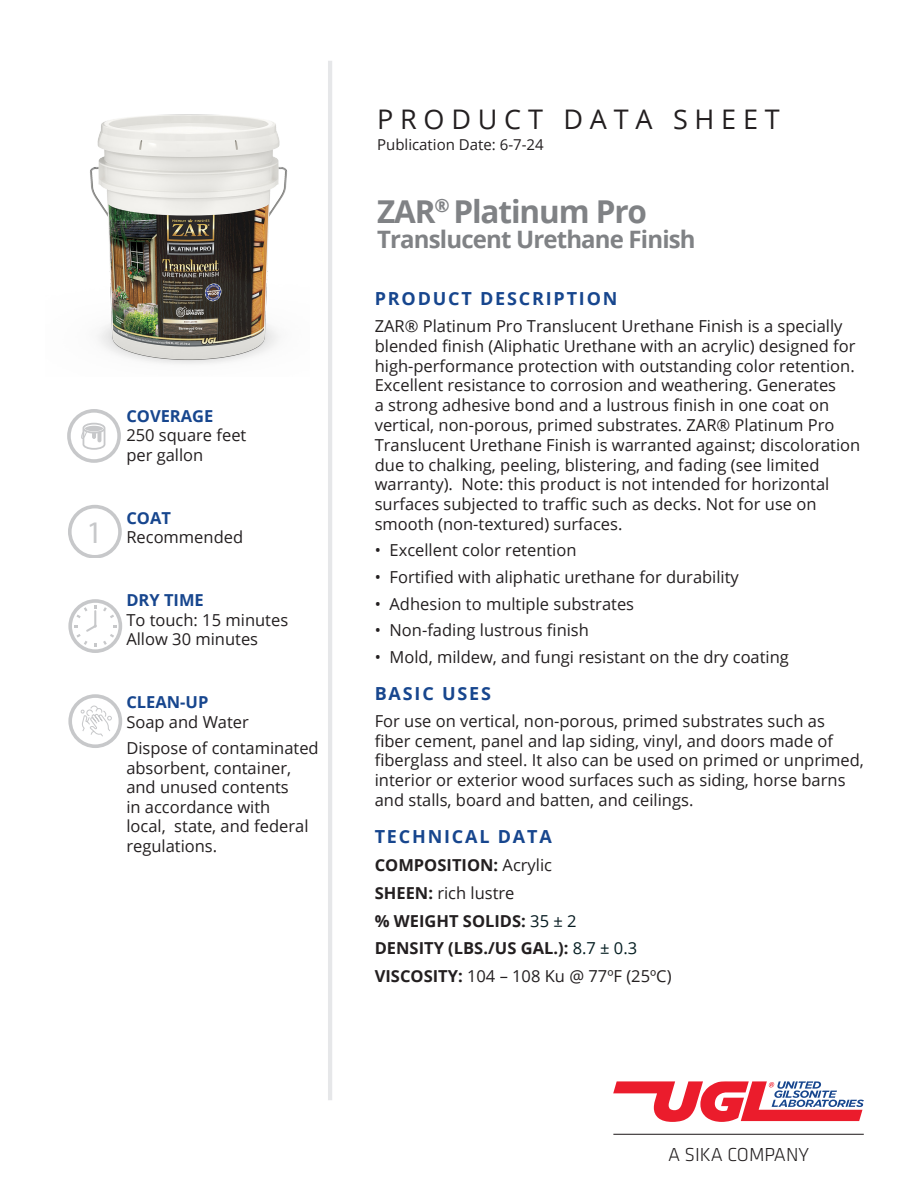
<style>
.page{position:relative;width:918px;height:1188px;background:#fff}
.page>*{position:absolute;margin:0;border:0;box-sizing:border-box;transform-origin:0 0}
.t1{font:700 31.5px "Open Sans";letter-spacing:-.035em;color:#808285}
.t2{font:31.5px "Myriad Pro";color:#c7c8ca}
.t3{font:27px "Open Sans";letter-spacing:.25em;color:#231f20}
.t4{font:700 24px "Open Sans";letter-spacing:-.035em;color:#808285}
.t5{font:300 19.5px "Klavika";color:#231f20}
.t6{font:700 18px "Open Sans";letter-spacing:.1em;color:#17468e}
.t7{font:16.5px/19.8px "Open Sans";color:#231f20}
.t8{font:700 16.5px "Open Sans";color:#231f20}
.t9{font:700 16.5px "Open Sans";color:#17468e}
.t10{font:15px "Open Sans";color:#231f20}
.s1{font-weight:400}
.s2{font-weight:700}
.s3{font-weight:400;color:#061b21}
.s4{font-weight:400;color:#051e22}
</style>
<div class="page">
<hr style="left:328px;top:61px;width:4px;height:1039px;background:#e6e7e9">
<img style="left:90px;top:114px;width:198px;height:250px">
<svg style="left:67px;top:409px;width:54px;height:54px"></svg>
<svg style="left:68px;top:599px;width:54px;height:54px"></svg>
<svg style="left:68px;top:694px;width:54px;height:54px"></svg>
<svg style="left:68px;top:505px;width:53px;height:52px"></svg>
<svg style="left:613px;top:1081px;width:251px;height:53px"></svg>
<hr style="left:613px;top:1134px;width:251px;height:1px;background:#231f20">
<p class="t2" style="left:87px;top:513px;width:18px">1</p>
<p class="t9" style="left:126px;top:404px;width:89px">COVERAGE</p>
<p class="t7" style="left:126px;top:425px;width:122px">250 square feet</p>
<p class="t7" style="left:126px;top:445px;width:79px">per gallon</p>
<p class="t9" style="left:126px;top:506px;width:46px">COAT</p>
<p class="t7" style="left:126px;top:527px;width:118px">Recommended</p>
<p class="t9" style="left:126px;top:589px;width:79px">DRY TIME</p>
<p class="t7" style="left:126px;top:610px;width:163px">To touch: 15 minutes</p>
<p class="t7" style="left:126px;top:629px;width:133px">Allow 30 minutes</p>
<p class="t9" style="left:126px;top:691px;width:84px">CLEAN-UP</p>
<p class="t7" style="left:126px;top:712px;width:124px">Soap and Water</p>
<p class="t7" style="left:126px;top:738px;width:194px">Dispose of contaminated absorbent, container, and unused contents<br>in accordance with<br>local, state, and federal regulations.</p>
<p class="t3" style="left:377px;top:101px;width:404px">PRODUCT DATA SHEET</p>
<p class="t10" style="left:377px;top:135px;width:168px">Publication Date: 6-7-24</p>
<p class="t1" style="left:377px;top:189px;width:271px">ZAR<sup>®</sup> Platinum Pro</p>
<p class="t4" style="left:377px;top:223px;width:320px">Translucent Urethane Finish</p>
<p class="t6" style="left:375px;top:286px;width:244px">PRODUCT DESCRIPTION</p>
<p class="t7" style="left:375px;top:316px;width:487px">ZAR® Platinum Pro Translucent Urethane Finish is a specially blended finish (Aliphatic Urethane with an acrylic) designed for high-performance protection with outstanding color retention.<br>Excellent resistance to corrosion and weathering. Generates<br>a strong adhesive bond and a lustrous finish in one coat on vertical, non-porous, primed substrates. ZAR® Platinum Pro Translucent Urethane Finish is warranted against; discoloration due to chalking, peeling, blistering, and fading (see limited warranty). Note: this product is not intended for horizontal surfaces subjected to traffic such as decks. Not for use on smooth (non-textured) surfaces.</p>
<p class="t7" style="left:375px;top:540px;width:203px">• Excellent color retention</p>
<p class="t7" style="left:375px;top:567px;width:366px">• Fortified with aliphatic urethane for durability</p>
<p class="t7" style="left:375px;top:593px;width:261px">• Adhesion to multiple substrates</p>
<p class="t7" style="left:375px;top:620px;width:216px">• Non-fading lustrous finish</p>
<p class="t7" style="left:375px;top:646px;width:416px">• Mold, mildew, and fungi resistant on the dry coating</p>
<p class="t6" style="left:375px;top:681px;width:118px">BASIC USES</p>
<p class="t7" style="left:375px;top:710px;width:491px">For use on vertical, non-porous, primed substrates such as fiber cement, panel and lap siding, vinyl, and doors made of fiberglass and steel. It also can be used on primed or unprimed, interior or exterior wood surfaces such as siding, horse barns and stalls, board and batten, and ceilings.</p>
<p class="t6" style="left:375px;top:824px;width:179px">TECHNICAL DATA</p>
<p class="t8" style="left:375px;top:854px;width:179px">COMPOSITION: <span class="s1">Acrylic</span></p>
<p class="t7" style="left:375px;top:883px;width:141px"><span class="s2">SHEEN:</span> rich lustre</p>
<p class="t8" style="left:375px;top:909px;width:203px">% WEIGHT SOLIDS: <span class="s3">35 ± 2</span></p>
<p class="t8" style="left:375px;top:937px;width:264px">DENSITY (LBS./US GAL.): <span class="s4">8.7 ± 0.3</span></p>
<p class="t7" style="left:375px;top:966px;width:298px"><span class="s2">VISCOSITY:</span> 104 – 108 Ku @ 77ºF (25ºC)</p>
<p class="t5" style="left:668px;top:1142px;width:143px">A SIKA COMPANY</p>
</div>
